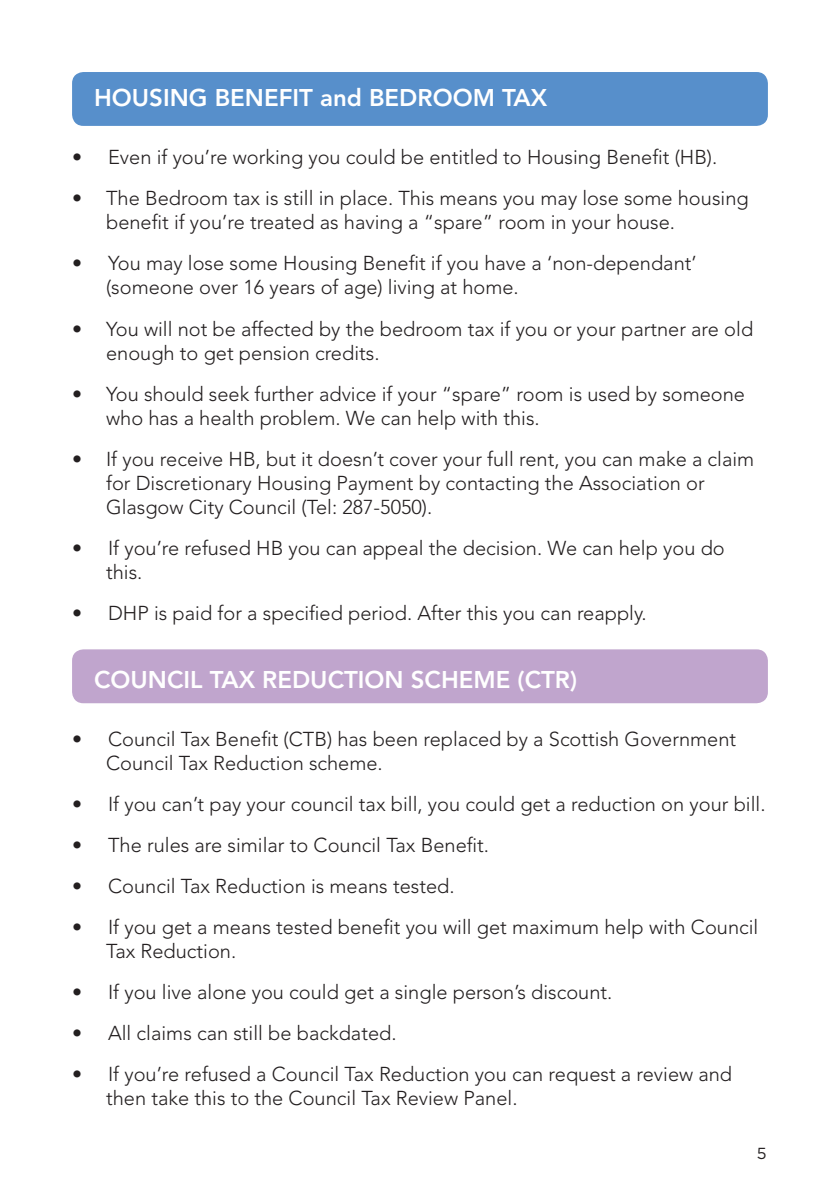
<style>
.page{position:relative;width:840px;height:1191px;background:#fff}
.page>*{position:absolute;margin:0;border:0;box-sizing:border-box;transform-origin:0 0}
.body_copy_use{font:800 24px "Avenir";color:#fff}
.body_copy_use-2{font:300 20px/24px "Avenir";color:#231f20}
.t1{font:16px "Gotham";color:#231f20}
</style>
<div class="page">
<div style="left:72px;top:72px;width:695px;height:54px;background:#578fcb;border-radius:11px"></div>
<div style="left:72px;top:649px;width:695px;height:54px;background:#c0a5cd;border-radius:11px"></div>
<p class="body_copy_use" style="left:94px;top:84px;width:454px">HOUSING BENEFIT and BEDROOM TAX</p>
<p class="body_copy_use-2" style="left:72px;top:145px;width:646px">• Even if you’re working you could be entitled to Housing Benefit (HB).</p>
<p class="body_copy_use-2" style="left:106px;top:186px;width:643px;text-indent:-34px">• The Bedroom tax is still in place. This means you may lose some housing benefit if you’re treated as having a “spare” room in your house.</p>
<p class="body_copy_use-2" style="left:106px;top:251px;width:591px;text-indent:-34px">• You may lose some Housing Benefit if you have a ‘non-dependant’ (someone over 16 years of age) living at home.</p>
<p class="body_copy_use-2" style="left:106px;top:316px;width:648px;text-indent:-34px">• You will not be affected by the bedroom tax if you or your partner are old enough to get pension credits.</p>
<p class="body_copy_use-2" style="left:106px;top:381px;width:640px;text-indent:-34px">• You should seek further advice if your “spare” room is used by someone who has a health problem. We can help with this.</p>
<p class="body_copy_use-2" style="left:106px;top:446px;width:649px;text-indent:-34px">• If you receive HB, but it doesn’t cover your full rent, you can make a claim for Discretionary Housing Payment by contacting the Association or<br>Glasgow City Council (Tel: 287-5050).</p>
<p class="body_copy_use-2" style="left:106px;top:535px;width:620px;text-indent:-34px">• If you’re refused HB you can appeal the decision. We can help you do this.</p>
<p class="body_copy_use-2" style="left:72px;top:601px;width:576px">• DHP is paid for a specified period. After this you can reapply.</p>
<p class="body_copy_use" style="left:94px;top:665px;width:484px">COUNCIL TAX REDUCTION SCHEME (CTR)</p>
<p class="body_copy_use-2" style="left:106px;top:727px;width:631px;text-indent:-34px">• Council Tax Benefit (CTB) has been replaced by a Scottish Government<br>Council Tax Reduction scheme.</p>
<p class="body_copy_use-2" style="left:72px;top:792px;width:694px">• If you can’t pay your council tax bill, you could get a reduction on your bill.</p>
<p class="body_copy_use-2" style="left:72px;top:833px;width:418px">• The rules are similar to Council Tax Benefit.</p>
<p class="body_copy_use-2" style="left:72px;top:874px;width:384px">• Council Tax Reduction is means tested.</p>
<p class="body_copy_use-2" style="left:106px;top:915px;width:653px;text-indent:-34px">• If you get a means tested benefit you will get maximum help with Council<br>Tax Reduction.</p>
<p class="body_copy_use-2" style="left:72px;top:980px;width:541px">• If you live alone you could get a single person’s discount.</p>
<p class="body_copy_use-2" style="left:72px;top:1021px;width:326px">• All claims can still be backdated.</p>
<p class="body_copy_use-2" style="left:106px;top:1062px;width:627px;text-indent:-34px">• If you’re refused a Council Tax Reduction you can request a review and then take this to the Council Tax Review Panel.</p>
<p class="t1" style="left:756px;top:1144px;width:11px">5</p>
</div>
